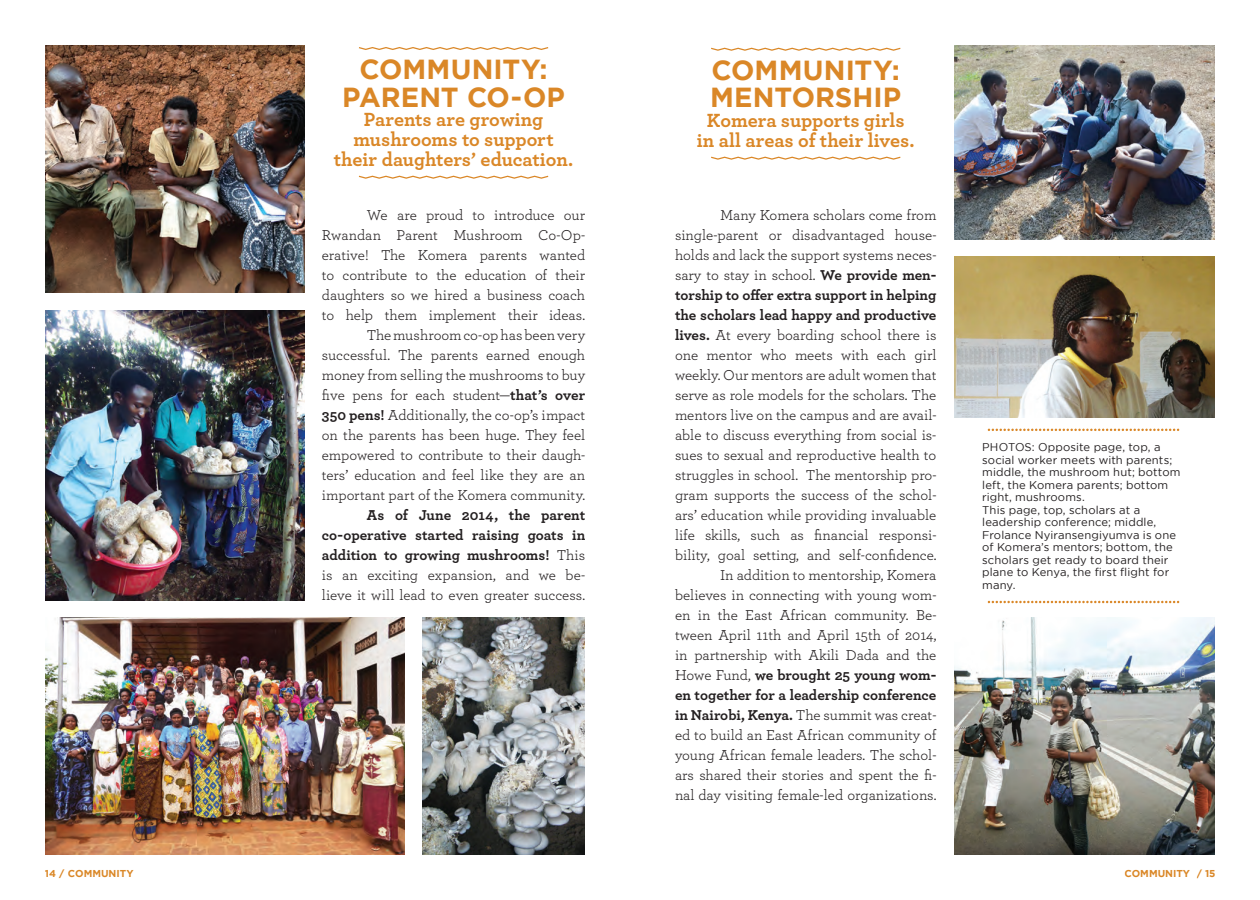
<style>
.page{position:relative;width:1260px;height:900px;background:#fff}
.page>*{position:absolute;margin:0;border:0;box-sizing:border-box;transform-origin:0 0}
.t1{font:700 27.5px "Gotham";letter-spacing:.005em;color:#da8727}
.t2{font:700 20px/20px "Archer";color:#da8727;text-align:center}
.t3{font:15px/20px "Archer";color:#231f20;text-align:right}
.t4{font:700 15px/20px "Archer";color:#231f20;text-align:justify}
.t5{font:11.25px/12.5px "Gotham";letter-spacing:.01em;color:#231f20}
.t6{font:700 10px "Gotham";color:#da8727}
.s1{font-weight:700}
.s2{font-weight:400}
</style>
<div class="page">
<img style="left:955px;top:617px;width:260px;height:238px">
<img style="left:955px;top:257px;width:260px;height:161px">
<svg style="left:711px;top:156px;width:190px;height:4px"></svg>
<svg style="left:711px;top:47px;width:190px;height:4px"></svg>
<svg style="left:989px;top:601px;width:190px;height:2px"></svg>
<svg style="left:989px;top:429px;width:190px;height:2px"></svg>
<img style="left:955px;top:45px;width:260px;height:194px">
<img style="left:45px;top:310px;width:259px;height:290px">
<img style="left:422px;top:617px;width:163px;height:238px">
<img style="left:45px;top:617px;width:360px;height:238px">
<img style="left:45px;top:45px;width:259px;height:248px">
<svg style="left:358px;top:175px;width:191px;height:4px"></svg>
<svg style="left:359px;top:47px;width:190px;height:3px"></svg>
<p class="t6" style="left:45px;top:867px;width:90px">14 / COMMUNITY</p>
<h1 class="t1" style="left:359px;top:53px;width:190px">COMMUNITY:</h1>
<h1 class="t1" style="left:342px;top:81px;width:224px">PARENT CO-OP</h1>
<h2 class="t2" style="left:334px;top:108px;width:241px">Parents are growing mushrooms to support their daughters’ education.</h2>
<p class="t3" style="left:322px;top:204px;width:265px">We are proud to introduce our Rwandan Parent Mushroom Co-Op&shy;erative! The Komera parents wanted to contribute to the education of their daughters so we hired a business coach to help them implement their ideas.<br>The mushroom co-op has been very successful. The parents earned enough money from selling the mushrooms to buy five pens for each student—<span class="s1">that’s over 350 pens!</span> Additionally, the co-op’s impact on the parents has been huge. They feel empowered to contribute to their daugh&shy;ters’ education and feel like they are an important part of the Komera community.</p>
<p class="t4" style="left:322px;top:504px;width:265px;text-indent:45px">As of June 2014, the parent co-operative started raising goats in addition to growing mushrooms! <span class="s2">This is an exciting expansion, and we be&shy;lieve it will lead to even greater success.</span></p>
<h1 class="t1" style="left:712px;top:55px;width:190px">COMMUNITY:</h1>
<h1 class="t1" style="left:710px;top:81px;width:193px">MENTORSHIP</h1>
<h2 class="t2" style="left:697px;top:109px;width:219px">Komera supports girls in all areas of their lives.</h2>
<p class="t3" style="left:675px;top:204px;width:263px">Many Komera scholars come from single-parent or disadvantaged house&shy;holds and lack the support systems neces&shy;sary to stay in school. <span class="s1">We provide men&shy;torship to offer extra support in helping the scholars lead happy and productive lives.</span> At every boarding school there is one mentor who meets with each girl weekly. Our mentors are adult women that serve as role models for the scholars. The mentors live on the campus and are avail&shy;able to discuss everything from social is&shy;sues to sexual and reproductive health to struggles in school. The mentorship pro&shy;gram supports the success of the schol&shy;ars’ education while providing invaluable life skills, such as financial responsi&shy;bility, goal setting, and self-confidence.<br>In addition to mentorship, Komera believes in connecting with young wom&shy;en in the East African community. Be&shy;tween April 11th and April 15th of 2014, in partnership with Akili Dada and the Howe Fund, <span class="s1">we brought 25 young wom&shy;en together for a leadership conference in Nairobi, Kenya.</span> The summit was creat&shy;ed to build an East African community of young African female leaders. The schol&shy;ars shared their stories and spent the fi&shy;nal day visiting female-led organizations.</p>
<p class="t5" style="left:982px;top:442px;width:200px">PHOTOS: Opposite page, top, a social worker meets with parents; middle, the mushroom hut; bottom left, the Komera parents; bottom right, mushrooms.<br>This page, top, scholars at a leadership conference; middle,<br>Frolance Nyiransengiyumva is one of Komera’s mentors; bottom, the scholars get ready to board their plane to Kenya, the first flight for many.</p>
<p class="t6" style="left:1124px;top:867px;width:93px">COMMUNITY / 15</p>
</div>
